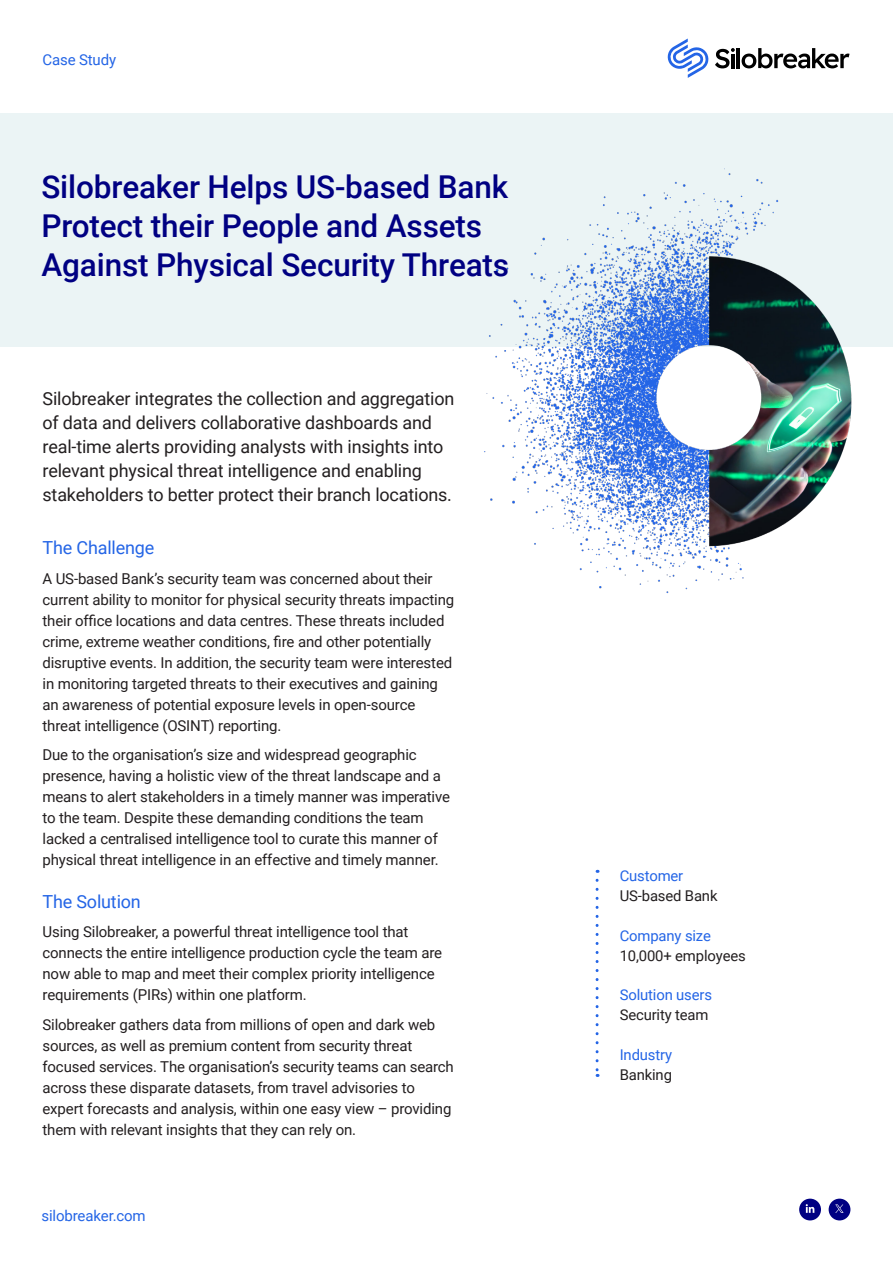
<style>
.page{position:relative;width:893px;height:1263px;background:#fff}
.page>*{position:absolute;margin:0;border:0;box-sizing:border-box;transform-origin:0 0}
.Body_text{font:500 31.5px "Roboto";letter-spacing:-.005em;color:#000082}
.Body_text-2{font:18px/24px "Roboto";letter-spacing:-.01em;color:#231f20}
.Body_text-3{font:18px "Roboto";letter-spacing:-.01em;color:#2465e6}
.Body_text-4{font:15px/21px "Roboto";letter-spacing:-.01em;color:#231f20}
.Body_text-5{font:15px "Roboto";letter-spacing:-.01em;color:#2465e6}
.Body_text-6{font:14.85px "Roboto";letter-spacing:-.01em;color:#231f20}
.Body_text-7{font:14.85px "Roboto";letter-spacing:-.01em;color:#2465e6}
</style>
<div class="page">
<div style="left:0;top:114px;width:893px;height:233px;background:#ebf4f5"></div>
<img style="left:484px;top:168px;width:368px;height:425px">
<hr style="left:737px;top:48px;width:3px;height:20px;background:#000">
<svg style="left:742px;top:48px;width:107px;height:20px"></svg>
<svg style="left:715px;top:48px;width:20px;height:20px"></svg>
<svg style="left:667px;top:39px;width:42px;height:39px"></svg>
<svg style="left:596px;top:880px;width:3px;height:197px"></svg>
<div style="left:799px;top:1198px;width:22px;height:22px;background:#000082;border-radius:50%"></div>
<svg style="left:806px;top:1204px;width:8px;height:9px"></svg>
<div style="left:829px;top:1198px;width:21px;height:22px;background:#000082;border-radius:50%"></div>
<svg style="left:835px;top:1204px;width:9px;height:9px"></svg>
<p class="Body_text-5" style="left:43px;top:49px;width:75px">Case Study</p>
<p class="Body_text" style="left:41px;top:165px;width:468px">Silobreaker Helps US-based Bank</p>
<p class="Body_text" style="left:41px;top:204px;width:442px">Protect their People and Assets</p>
<p class="Body_text" style="left:41px;top:243px;width:469px">Against Physical Security Threats</p>
<p class="Body_text-2" style="left:43px;top:386px;width:413px">Silobreaker integrates the collection and aggregation of data and delivers collaborative dashboards and real-time alerts providing analysts with insights into relevant physical threat intelligence and enabling stakeholders to better protect their branch locations.</p>
<p class="Body_text-3" style="left:43px;top:535px;width:113px">The Challenge</p>
<p class="Body_text-4" style="left:43px;top:567px;width:413px">A US-based Bank’s security team was concerned about their current ability to monitor for physical security threats impacting their office locations and data centres. These threats included crime, extreme weather conditions, fire and other potentially disruptive events. In addition, the security team were interested in monitoring targeted threats to their executives and gaining an awareness of potential exposure levels in open-source threat intelligence (OSINT) reporting.</p>
<p class="Body_text-4" style="left:43px;top:744px;width:409px">Due to the organisation’s size and widespread geographic presence, having a holistic view of the threat landscape and a means to alert stakeholders in a timely manner was imperative to the team. Despite these demanding conditions the team lacked a centralised intelligence tool to curate this manner of physical threat intelligence in an effective and timely manner.</p>
<p class="Body_text-3" style="left:43px;top:889px;width:100px">The Solution</p>
<p class="Body_text-4" style="left:43px;top:921px;width:401px">Using Silobreaker, a powerful threat intelligence tool that connects the entire intelligence production cycle the team are now able to map and meet their complex priority intelligence requirements (PIRs) within one platform.</p>
<p class="Body_text-4" style="left:43px;top:1013px;width:413px">Silobreaker gathers data from millions of open and dark web sources, as well as premium content from security threat focused services. The organisation’s security teams can search across these disparate datasets, from travel advisories to expert forecasts and analysis, within one easy view – providing them with relevant insights that they can rely on.</p>
<p class="Body_text-5" style="left:41px;top:1205px;width:106px">silobreaker.com</p>
<p class="Body_text-7" style="left:620px;top:866px;width:65px">Customer</p>
<p class="Body_text-6" style="left:620px;top:885px;width:99px">US-based Bank</p>
<p class="Body_text-7" style="left:620px;top:925px;width:93px">Company size</p>
<p class="Body_text-6" style="left:620px;top:945px;width:128px">10,000+ employees</p>
<p class="Body_text-7" style="left:620px;top:984px;width:94px">Solution users</p>
<p class="Body_text-6" style="left:620px;top:1004px;width:90px">Security team</p>
<p class="Body_text-7" style="left:620px;top:1044px;width:54px">Industry</p>
<p class="Body_text-6" style="left:620px;top:1064px;width:54px">Banking</p>
</div>
